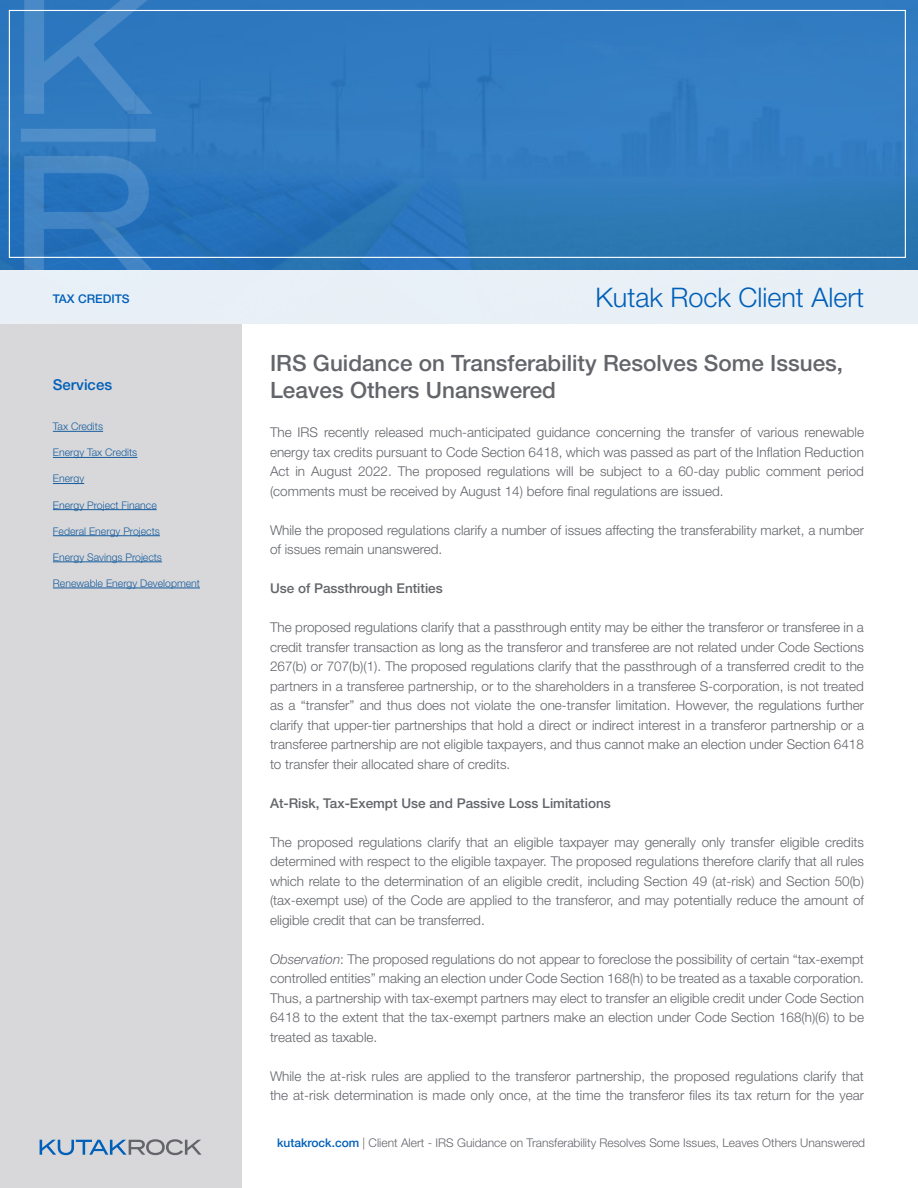
<style>
.page{position:relative;width:918px;height:1188px;background:#fff}
.page>*{position:absolute;margin:0;border:0;box-sizing:border-box;transform-origin:0 0}
.t1{font:300 27px "Helvetica Neue LT Std";color:#005fb9}
.t2{font:500 22.5px/27px "Helvetica Neue LT Std";color:#63656a}
.t3{font:500 15px "Helvetica Neue LT Std";color:#005fb9}
.t4{font:300 13.5px/19.5px "Helvetica Neue LT Std";color:#63656a;text-align:justify}
.t5{font:500 13.5px "Helvetica Neue LT Std";color:#63656a}
.t6{font:300 12px "Helvetica Neue LT Std";color:#63656a}
.t7{font:500 12px "Helvetica Neue LT Std";color:#005fb9}
.t8{font:300 10.5px "Helvetica Neue LT Std";color:#175d9e}
.s1{font-style:italic}
.s2{font-weight:500;color:#005fb9}
</style>
<div class="page">
<img style="left:0;top:0;width:918px;height:270px">
<div style="left:0;top:322px;width:241px;height:866px;background:#d8d8da"></div>
<div style="left:0;top:270px;width:918px;height:54px;background:#e8f0f6"></div>
<hr style="left:53px;top:431px;width:50px;height:1px;background:#175d9e">
<hr style="left:53px;top:457px;width:84px;height:1px;background:#175d9e">
<hr style="left:53px;top:483px;width:31px;height:1px;background:#175d9e">
<hr style="left:53px;top:509px;width:104px;height:1px;background:#175d9e">
<hr style="left:53px;top:535px;width:107px;height:1px;background:#175d9e">
<hr style="left:53px;top:562px;width:109px;height:1px;background:#175d9e">
<hr style="left:53px;top:588px;width:147px;height:1px;background:#175d9e">
<svg style="left:40px;top:1139px;width:162px;height:16px"></svg>
<img style="left:16px;top:0;width:146px;height:270px">
<div style="left:9px;top:10px;width:897px;height:248px;border:1px solid #fff"></div>
<p class="t7" style="left:53px;top:292px;width:78px">TAX CREDITS</p>
<p class="t3" style="left:53px;top:376px;width:61px">Services</p>
<p class="t8" style="left:53px;top:420px;width:52px">Tax Credits</p>
<p class="t8" style="left:53px;top:446px;width:86px">Energy Tax Credits</p>
<p class="t8" style="left:53px;top:472px;width:33px">Energy</p>
<p class="t8" style="left:53px;top:498px;width:105px">Energy Project Finance</p>
<p class="t8" style="left:53px;top:525px;width:108px">Federal Energy Projects</p>
<p class="t8" style="left:53px;top:551px;width:111px">Energy Savings Projects</p>
<p class="t8" style="left:53px;top:577px;width:149px">Renewable Energy Development</p>
<p class="t1" style="left:595px;top:281px;width:270px">Kutak Rock Client Alert</p>
<p class="t2" style="left:270px;top:350px;width:575px">IRS Guidance on Transferability Resolves Some Issues,<br>Leaves Others Unanswered</p>
<p class="t4" style="left:270px;top:423px;width:596px">The IRS recently released much-anticipated guidance concerning the transfer of various renewable energy tax credits pursuant to Code Section 6418, which was passed as part of the Inflation Reduction Act in August 2022. The proposed regulations will be subject to a 60-day public comment period (comments must be received by August 14) before final regulations are issued.</p>
<p class="t4" style="left:270px;top:520px;width:596px">While the proposed regulations clarify a number of issues affecting the transferability market, a number of issues remain unanswered.</p>
<p class="t5" style="left:270px;top:581px;width:174px">Use of Passthrough Entities</p>
<p class="t4" style="left:270px;top:618px;width:596px">The proposed regulations clarify that a passthrough entity may be either the transferor or transferee in a credit transfer transaction as long as the transferor and transferee are not related under Code Sections 267(b) or 707(b)(1). The proposed regulations clarify that the passthrough of a transferred credit to the partners in a transferee partnership, or to the shareholders in a transferee S-corporation, is not treated as a “transfer” and thus does not violate the one-transfer limitation. However, the regulations further clarify that upper-tier partnerships that hold a direct or indirect interest in a transferor partnership or a transferee partnership are not eligible taxpayers, and thus cannot make an election under Section 6418 to transfer their allocated share of credits.</p>
<p class="t5" style="left:270px;top:795px;width:342px">At-Risk, Tax-Exempt Use and Passive Loss Limitations</p>
<p class="t4" style="left:270px;top:832px;width:596px">The proposed regulations clarify that an eligible taxpayer may generally only transfer eligible credits determined with respect to the eligible taxpayer. The proposed regulations therefore clarify that all rules which relate to the determination of an eligible credit, including Section 49 (at-risk) and Section 50(b) (tax-exempt use) of the Code are applied to the transferor, and may potentially reduce the amount of eligible credit that can be transferred.</p>
<p class="t4" style="left:270px;top:949px;width:596px"><span class="s1">Observation</span>: The proposed regulations do not appear to foreclose the possibility of certain “tax-exempt controlled entities” making an election under Code Section 168(h) to be treated as a taxable corporation.<br>Thus, a partnership with tax-exempt partners may elect to transfer an eligible credit under Code Section 6418 to the extent that the tax-exempt partners make an election under Code Section 168(h)(6) to be treated as taxable.</p>
<p class="t4" style="left:270px;top:1066px;width:595px">While the at-risk rules are applied to the transferor partnership, the proposed regulations clarify that the at-risk determination is made only once, at the time the transferor files its tax return for the year</p>
<p class="t6" style="left:277px;top:1136px;width:590px"><span class="s2">kutakrock.com</span> | Client Alert - IRS Guidance on Transferability Resolves Some Issues, Leaves Others Unanswered</p>
</div>
